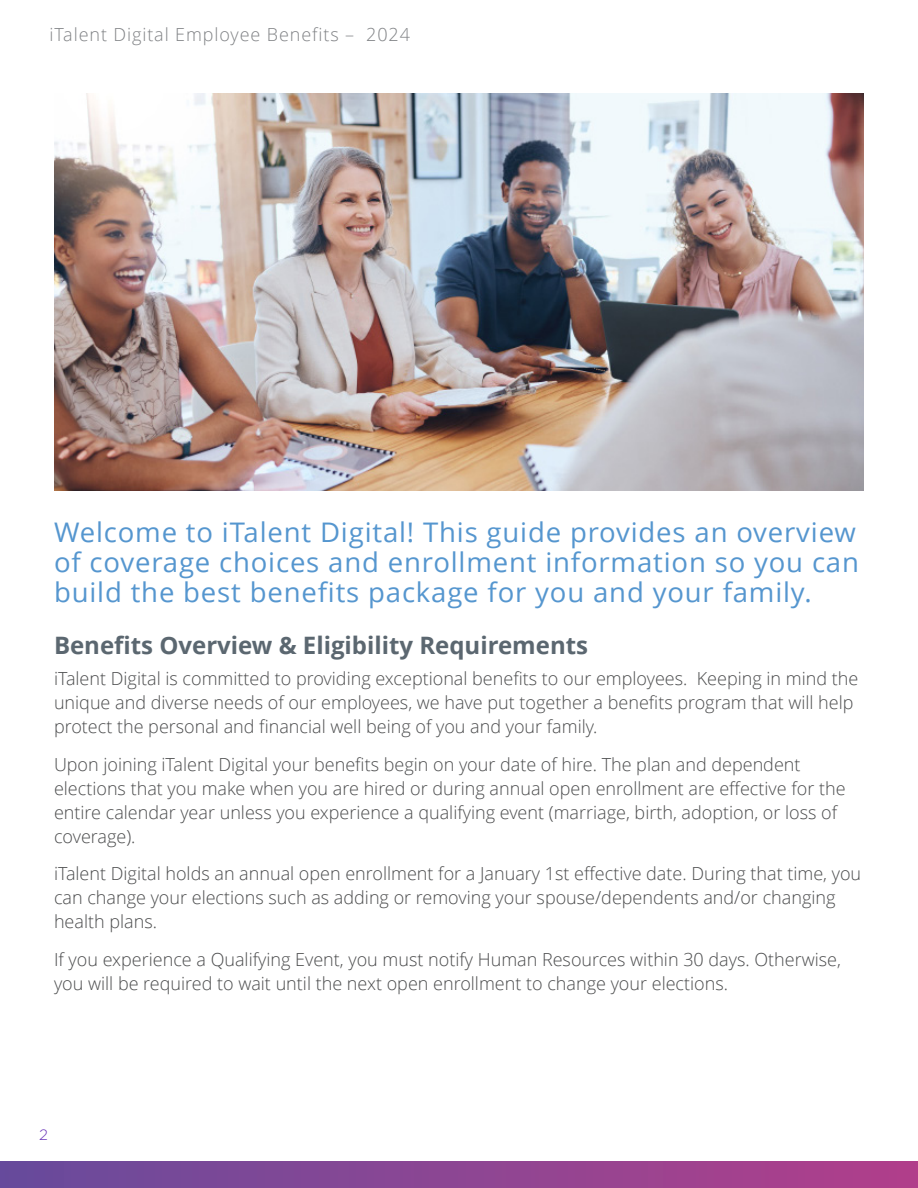
<style>
.page{position:relative;width:918px;height:1188px;background:#fff}
.page>*{position:absolute;margin:0;border:0;box-sizing:border-box;transform-origin:0 0}
.t1{font:27px/30px "Open Sans";letter-spacing:.03em;color:#5596cf;text-align:justify}
.Title_1{font:700 24px "Open Sans";color:#5b6770}
.t2{font:300 18px/24px "Open Sans";color:#4b4c4d}
.t3{font:300 18px "Open Sans";letter-spacing:.05em;color:#808285}
.t4{font:300 15px "Gotham";color:#6b37b9}
</style>
<div class="page">
<div style="left:0;top:1161px;width:918px;height:27px;background:linear-gradient(to right,#684b9c,#b13f8a)"></div>
<img style="left:54px;top:94px;width:810px;height:397px">
<p class="t3" style="left:49px;top:24px;width:362px">iTalent Digital Employee Benefits – 2024</p>
<p class="t1" style="left:54px;top:517px;width:807px">Welcome to iTalent Digital! This guide provides an overview of coverage choices and enrollment information so you can build the best benefits package for you and your family.</p>
<p class="Title_1" style="left:54px;top:632px;width:536px">Benefits Overview &amp; Eligibility Requirements</p>
<p class="t2" style="left:54px;top:667px;width:806px">iTalent Digital is committed to providing exceptional benefits to our employees. Keeping in mind the unique and diverse needs of our employees, we have put together a benefits program that will help protect the personal and financial well being of you and your family.</p>
<p class="t2" style="left:54px;top:752px;width:793px">Upon joining iTalent Digital your benefits begin on your date of hire. The plan and dependent elections that you make when you are hired or during annual open enrollment are effective for the entire calendar year unless you experience a qualifying event (marriage, birth, adoption, or loss of coverage).</p>
<p class="t2" style="left:54px;top:862px;width:809px">iTalent Digital holds an annual open enrollment for a January 1st effective date. During that time, you can change your elections such as adding or removing your spouse/dependents and/or changing health plans.</p>
<p class="t2" style="left:54px;top:947px;width:788px">If you experience a Qualifying Event, you must notify Human Resources within 30 days. Otherwise, you will be required to wait until the next open enrollment to change your elections.</p>
<p class="t4" style="left:39px;top:1125px;width:10px">2</p>
</div>
